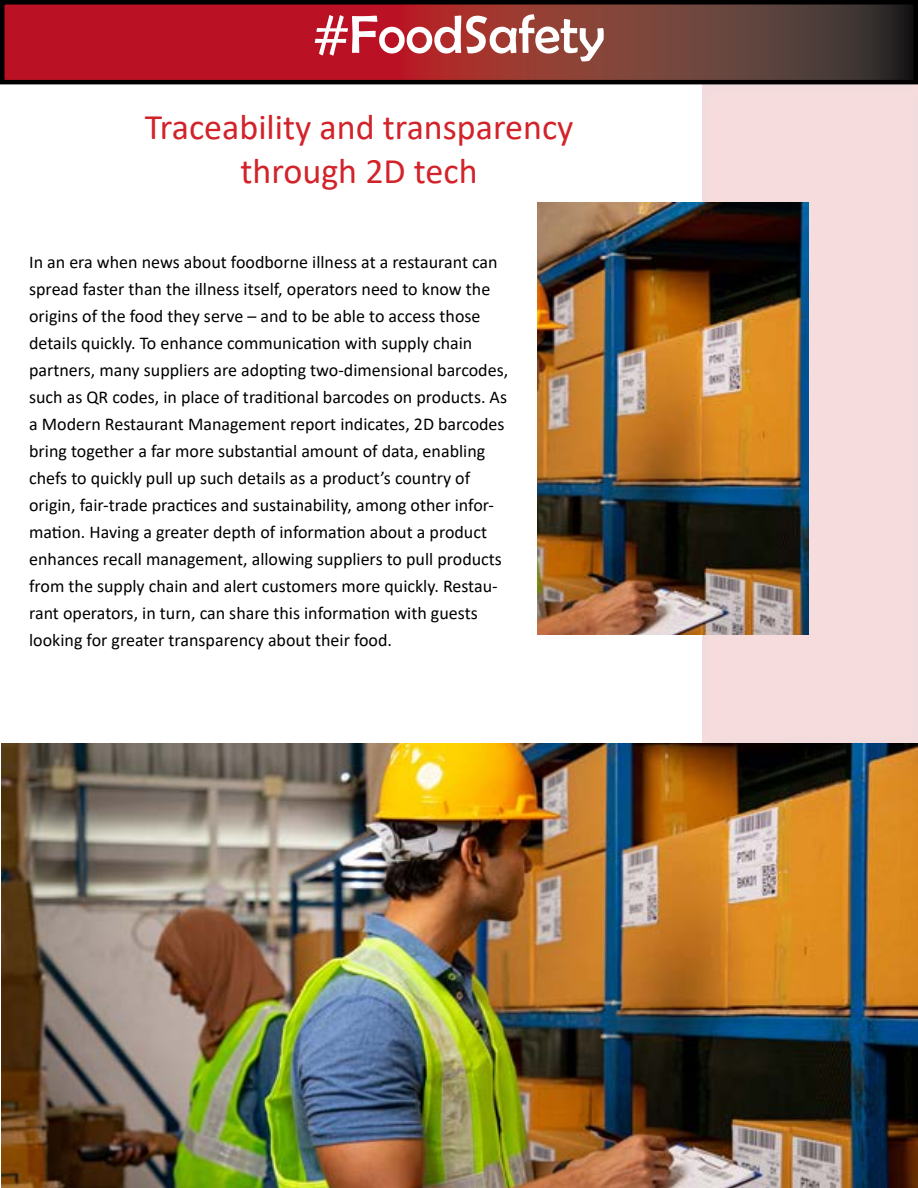
<style>
.page{position:relative;width:918px;height:1188px;background:#fff}
.page>*{position:absolute;margin:0;border:0;box-sizing:border-box;transform-origin:0 0}
.t1{font:54px "Berlin Sans FB";color:#fff}
.t2{font:36px/43.2px "Calibri";color:#d2232a;text-align:center}
.t3{font:18px/27px "Calibri";color:#000}
</style>
<div class="page">
<div style="left:688px;top:72px;width:230px;height:675px;background:#f7dcdd"></div>
<svg style="left:5px;top:5px;width:908px;height:74px;background:#94282d"></svg>
<div style="left:0;top:0;width:918px;height:84px;border:4px solid #000"></div>
<img style="left:538px;top:202px;width:271px;height:432px">
<img style="left:2px;top:743px;width:916px;height:445px">
<h1 class="t1" style="left:313px;top:4px;width:293px">#FoodSafety</h1>
<h2 class="t2" style="left:145px;top:105px;width:430px">Traceability and transparency through 2D tech</h2>
<p class="t3" style="left:29px;top:248px;width:481px">In an era when news about foodborne illness at a restaurant can spread faster than the illness itself, operators need to know the origins of the food they serve – and to be able to access those details quickly. To enhance communication with supply chain partners, many suppliers are adopting two-dimensional barcodes, such as QR codes, in place of traditional barcodes on products. As a Modern Restaurant Management report indicates, 2D barcodes bring together a far more substantial amount of data, enabling chefs to quickly pull up such details as a product’s country of origin, fair-trade practices and sustainability, among other infor&shy;mation. Having a greater depth of information about a product enhances recall management, allowing suppliers to pull products from the supply chain and alert customers more quickly. Restau&shy;rant operators, in turn, can share this information with guests looking for greater transparency about their food.</p>
</div>
